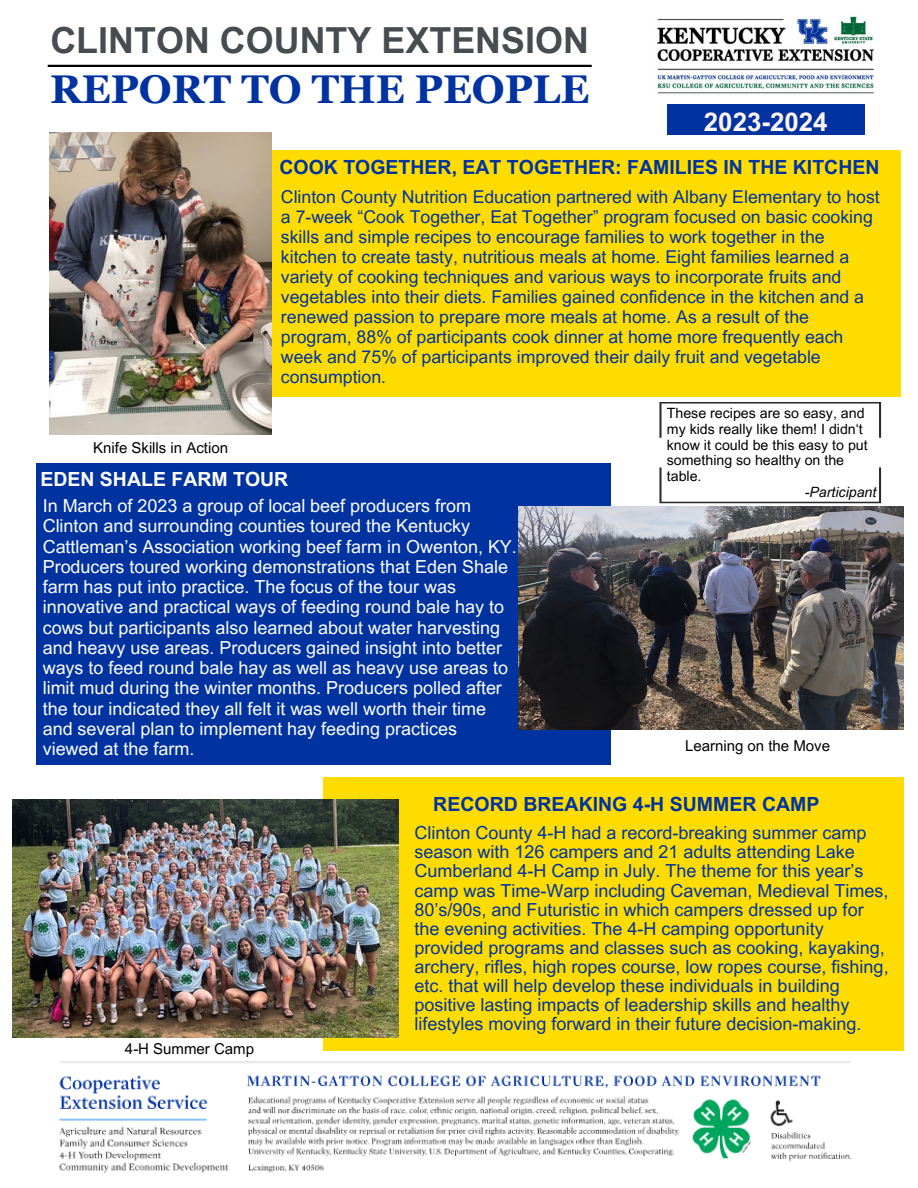
<style>
.page{position:relative;width:918px;height:1188px;background:#fff}
.page>*{position:absolute;margin:0;border:0;box-sizing:border-box;transform-origin:0 0}
.t1{font:700 40.05px "Georgia Pro";color:#0033a0}
.t2{font:700 35.85px "Arial MT Pro";color:#464d50}
.t3{font:700 25.8px "Arial MT Pro";color:#fff5f5}
.t4{font:700 19.5px "Arial MT Pro";color:#0033a0}
.t5{font:700 19.5px "Arial MT Pro";color:#fff}
.t6{font:18px/20.2px "Arial MT Pro";color:#fff}
.t7{font:18px/19.2px "Arial MT Pro";color:#0033a0}
.t8{font:17.7px/20px "Arial MT Pro";color:#0033a0}
.t9{font:15px "Arial MT Pro";color:#000}
.t10{font:14.25px/15.8px "Arial MT Pro";color:#000}
.t11{font:italic 14.25px "Arial MT Pro";color:#000}
</style>
<div class="page">
<hr style="left:48px;top:65px;width:544px;height:2px;background:#000">
<div style="left:667px;top:104px;width:198px;height:31px;background:#0033a0"></div>
<div style="left:265px;top:150px;width:635px;height:247px;background:#ffdc00"></div>
<div style="left:36px;top:464px;width:574px;height:301px;background:#0033a0"></div>
<img style="left:50px;top:132px;width:221px;height:303px">
<img style="left:518px;top:506px;width:385px;height:223px">
<img style="left:657px;top:16px;width:217px;height:78px">
<div style="left:323px;top:777px;width:581px;height:273px;background:#ffdc00"></div>
<img style="left:13px;top:799px;width:385px;height:239px">
<svg style="left:659px;top:402px;width:222px;height:36px"></svg>
<svg style="left:659px;top:467px;width:222px;height:36px"></svg>
<img style="left:59px;top:1061px;width:793px;height:112px">
<p class="t2" style="left:50px;top:27px;width:540px">CLINTON COUNTY EXTENSION</p>
<p class="t1" style="left:50px;top:66px;width:541px">REPORT TO THE PEOPLE</p>
<h3 class="t3" style="left:704px;top:112px;width:125px">2023-2024</h3>
<p class="t4" style="left:279px;top:160px;width:602px">COOK TOGETHER, EAT TOGETHER: FAMILIES IN THE KITCHEN</p>
<p class="t8" style="left:281px;top:189px;width:600px">Clinton County Nutrition Education partnered with Albany Elementary to host a 7-week “Cook Together, Eat Together” program focused on basic cooking skills and simple recipes to encourage families to work together in the kitchen to create tasty, nutritious meals at home. Eight families learned a variety of cooking techniques and various ways to incorporate fruits and vegetables into their diets. Families gained confidence in the kitchen and a renewed passion to prepare more meals at home. As a result of the program, 88% of participants cook dinner at home more frequently each week and 75% of participants improved their daily fruit and vegetable consumption.</p>
<h4 class="t9" style="left:93px;top:442px;width:136px">Knife Skills in Action</h4>
<p class="t5" style="left:40px;top:472px;width:250px">EDEN SHALE FARM TOUR</p>
<p class="t6" style="left:43px;top:498px;width:476px">In March of 2023 a group of local beef producers from Clinton and surrounding counties toured the Kentucky Cattleman’s Association working beef farm in Owenton, KY.<br>Producers toured working demonstrations that Eden Shale farm has put into practice. The focus of the tour was innovative and practical ways of feeding round bale hay to cows but participants also learned about water harvesting and heavy use areas. Producers gained insight into better ways to feed round bale hay as well as heavy use areas to limit mud during the winter months. Producers polled after the tour indicated they all felt it was well worth their time and several plan to implement hay feeding practices viewed at the farm.</p>
<h3 class="t10" style="left:667px;top:407px;width:202px">These recipes are so easy, and my kids really like them! I didn‘t know it could be this easy to put something so healthy on the table.</h3>
<h4 class="t11" style="left:805px;top:487px;width:73px">-Participant</h4>
<h3 class="t9" style="left:685px;top:740px;width:147px">Learning on the Move</h3>
<p class="t4" style="left:433px;top:797px;width:388px">RECORD BREAKING 4-H SUMMER CAMP</p>
<p class="t9" style="left:125px;top:1043px;width:131px">4-H Summer Camp</p>
<h4 class="t7" style="left:414px;top:826px;width:476px">Clinton County 4-H had a record-breaking summer camp season with 126 campers and 21 adults attending Lake Cumberland 4-H Camp in July. The theme for this year’s camp was Time-Warp including Caveman, Medieval Times, 80’s/90s, and Futuristic in which campers dressed up for the evening activities. The 4-H camping opportunity provided programs and classes such as cooking, kayaking, archery, rifles, high ropes course, low ropes course, fishing, etc. that will help develop these individuals in building positive lasting impacts of leadership skills and healthy lifestyles moving forward in their future decision-making.</h4>
</div>
